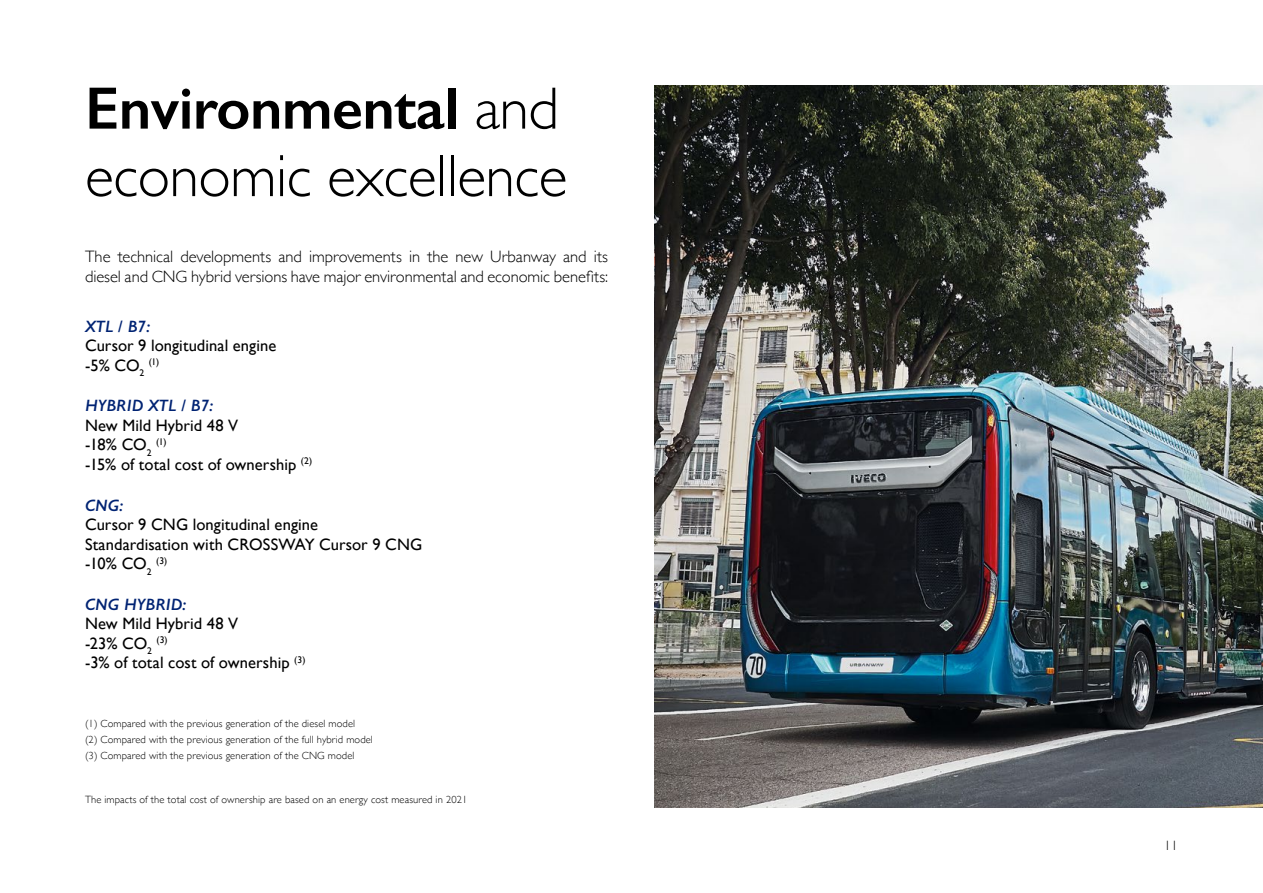
<style>
.page{position:relative;width:1263px;height:893px;background:#fff}
.page>*{position:absolute;margin:0;border:0;box-sizing:border-box;transform-origin:0 0}
.t1{font:300 60px/67.5px "Gill Sans";letter-spacing:-.01em;color:#000}
.t2{font:16.5px/19.5px "Gill Sans";letter-spacing:.005em;color:#000}
.t3{font:300 16.5px/19.5px "Gill Sans";color:#000}
.t4{font:italic 600 16.5px "Gill Sans";letter-spacing:.01em;color:#002373}
.t5{font:300 13.5px "Gill Sans";color:#000}
.t6{font:300 10.5px/15.8px "Gill Sans";letter-spacing:.01em;color:#000}
.t7{font:9.6px "Gill Sans";color:#000}
.s1{font-weight:600}
</style>
<div class="page">
<img style="left:655px;top:85px;width:608px;height:723px">
<h1 class="t1" style="left:85px;top:72px;width:484px"><span class="s1">Environmental</span> and economic excellence</h1>
<h2 class="t3" style="left:85px;top:246px;width:525px">The technical developments and improvements in the new Urbanway and its diesel and CNG hybrid versions have major environmental and economic benefits:</h2>
<h2 class="t4" style="left:85px;top:316px;width:67px">XTL / B7:</h2>
<h2 class="t2" style="left:85px;top:335px;width:193px">Cursor 9 longitudinal engine -5% CO<sub>2</sub></h2>
<p class="t7" style="left:149px;top:356px;width:12px">(1)</p>
<h2 class="t4" style="left:85px;top:396px;width:130px">HYBRID XTL / B7:</h2>
<h2 class="t2" style="left:85px;top:415px;width:155px">New Mild Hybrid 48 V -18% CO<sub>2</sub></h2>
<p class="t7" style="left:156px;top:436px;width:12px">(1)</p>
<h2 class="t2" style="left:85px;top:454px;width:229px">-15% of total cost of ownership <sup>(2)</sup></h2>
<h2 class="t4" style="left:85px;top:495px;width:40px">CNG:</h2>
<h2 class="t2" style="left:85px;top:515px;width:339px">Cursor 9 CNG longitudinal engine<br>Standardisation with CROSSWAY Cursor 9 CNG -10% CO<sub>2</sub></h2>
<p class="t7" style="left:156px;top:555px;width:13px">(3)</p>
<h2 class="t4" style="left:85px;top:594px;width:103px">CNG HYBRID:</h2>
<h2 class="t2" style="left:85px;top:614px;width:155px">New Mild Hybrid 48 V -23% CO<sub>2</sub></h2>
<p class="t7" style="left:156px;top:634px;width:13px">(3)</p>
<h2 class="t2" style="left:85px;top:653px;width:222px">-3% of total cost of ownership <sup>(3)</sup></h2>
<p class="t6" style="left:85px;top:715px;width:289px">(1) Compared with the previous generation of the diesel model<br>(2) Compared with the previous generation of the full hybrid model (3) Compared with the previous generation of the CNG model</p>
<p class="t6" style="left:85px;top:791px;width:384px">The impacts of the total cost of ownership are based on an energy cost measured in 2021</p>
<p class="t5" style="left:1164px;top:835px;width:15px">11</p>
</div>
